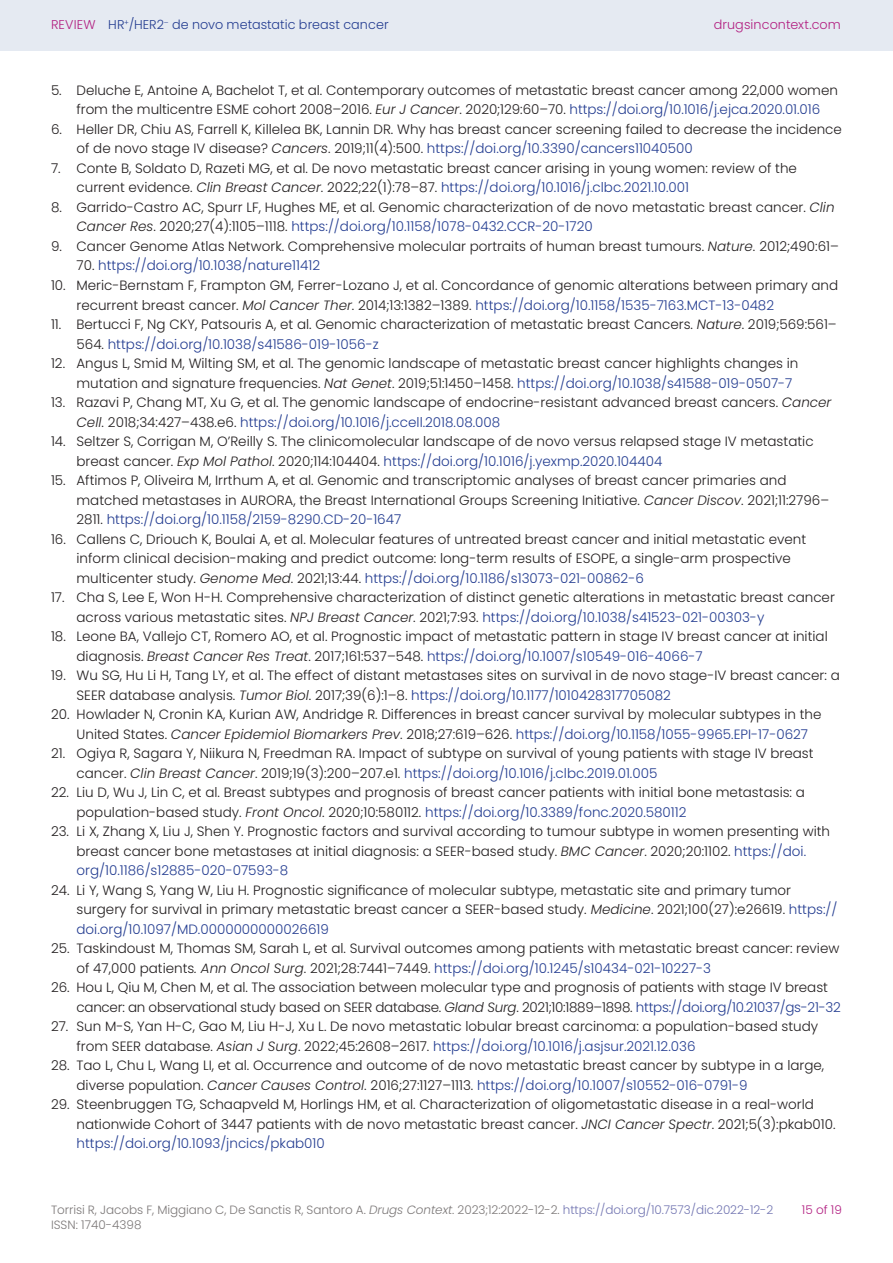
<style>
.page{position:relative;width:893px;height:1263px;background:#fff}
.page>*{position:absolute;margin:0;border:0;box-sizing:border-box;transform-origin:0 0}
.t1{font:300 13.5px/19.5px "Poppins";color:#231f20}
.t2{font:300 13.5px "Poppins";color:#243d91}
.t3{font:300 12.75px "Poppins";letter-spacing:.01em;color:#243d91}
.t4{font:300 12.75px "Poppins";letter-spacing:.01em;color:#b21f81}
.t5{font:300 12px "Poppins";letter-spacing:-.005em;color:#7c7878}
.t6{font:300 12px "Poppins";color:#b21f81}
.s1{color:#b21f81}
.s2{font-style:italic}
.s3{color:#243d91}
.s4{color:#231f20}
.s5{color:#7376b2}
</style>
<div class="page">
<div style="left:0;top:0;width:893px;height:51px;background:#e5eaf2"></div>
<p class="t3" style="left:51px;top:17px;width:339px"><span class="s1">REVIEW</span> HR<sup>+</sup>/HER2<sup>–</sup> de novo metastatic breast cancer</p>
<p class="t4" style="left:714px;top:17px;width:129px">drugsincontext.com</p>
<p class="t1" style="left:51px;top:81px;width:788px;text-align:center">5. Deluche E, Antoine A, Bachelot T, et al. Contemporary outcomes of metastatic breast cancer among 22,000 women from the multicentre ESME cohort 2008–2016. <span class="s2">Eur J Cancer</span>. 2020;129:60–70. <span class="s3">https://doi.org/10.1016/j.ejca.2020.01.016</span></p>
<p class="t1" style="left:77px;top:120px;width:767px;text-indent:-25px">6. Heller DR, Chiu AS, Farrell K, Killelea BK, Lannin DR. Why has breast cancer screening failed to decrease the incidence of de novo stage IV disease? <span class="s2">Cancers</span>. 2019;11(4):500. <span class="s3">https://doi.org/10.3390/cancers11040500</span></p>
<p class="t1" style="left:77px;top:159px;width:722px;text-indent:-25px">7. Conte B, Soldato D, Razeti MG, et al. De novo metastatic breast cancer arising in young women: review of the current evidence. <span class="s2">Clin Breast Cancer</span>. 2022;22(1):78–87. <span class="s3">https://doi.org/10.1016/j.clbc.2021.10.001</span></p>
<p class="t1" style="left:77px;top:198px;width:760px;text-indent:-25px">8. Garrido-Castro AC, Spurr LF, Hughes ME, et al. Genomic characterization of de novo metastatic breast cancer. <span class="s2">Clin<br>Cancer Res</span>. 2020;27(4):1105–1118. <span class="s3">https://doi.org/10.1158/1078-0432.CCR-20-1720</span></p>
<p class="t1" style="left:51px;top:237px;width:789px">9. Cancer Genome Atlas Network. Comprehensive molecular portraits of human breast tumours. <span class="s2">Nature</span>. 2012;490:61–</p>
<p class="t2" style="left:77px;top:258px;width:245px"><span class="s4">70.</span> https://doi.org/10.1038/nature11412</p>
<p class="t1" style="left:77px;top:276px;width:763px;text-indent:-25px">10. Meric-Bernstam F, Frampton GM, Ferrer-Lozano J, et al. Concordance of genomic alterations between primary and recurrent breast cancer. <span class="s2">Mol Cancer Ther</span>. 2014;13:1382–1389. <span class="s3">https://doi.org/10.1158/1535-7163.MCT-13-0482</span></p>
<p class="t1" style="left:77px;top:315px;width:762px;text-indent:-25px">11. Bertucci F, Ng CKY, Patsouris A, et al. Genomic characterization of metastatic breast Cancers. <span class="s2">Nature</span>. 2019;569:561–<br>564. <span class="s3">https://doi.org/10.1038/s41586-019-1056-z</span></p>
<p class="t1" style="left:77px;top:354px;width:723px;text-indent:-25px">12. Angus L, Smid M, Wilting SM, et al. The genomic landscape of metastatic breast cancer highlights changes in mutation and signature frequencies. <span class="s2">Nat Genet</span>. 2019;51:1450–1458. <span class="s3">https://doi.org/10.1038/s41588-019-0507-7</span></p>
<p class="t1" style="left:77px;top:393px;width:756px;text-indent:-25px">13. Razavi P, Chang MT, Xu G, et al. The genomic landscape of endocrine-resistant advanced breast cancers. <span class="s2">Cancer<br>Cell</span>. 2018;34:427–438.e6. <span class="s3">https://doi.org/10.1016/j.ccell.2018.08.008</span></p>
<p class="t1" style="left:77px;top:432px;width:739px;text-indent:-25px">14. Seltzer S, Corrigan M, O’Reilly S. The clinicomolecular landscape of de novo versus relapsed stage IV metastatic breast cancer. <span class="s2">Exp Mol Pathol</span>. 2020;114:104404. <span class="s3">https://doi.org/10.1016/j.yexmp.2020.104404</span></p>
<p class="t1" style="left:77px;top:471px;width:754px;text-indent:-25px">15. Aftimos P, Oliveira M, Irrthum A, et al. Genomic and transcriptomic analyses of breast cancer primaries and matched metastases in AURORA, the Breast International Groups Screening Initiative. <span class="s2">Cancer Discov</span>. 2021;11:2796–<br>2811. <span class="s3">https://doi.org/10.1158/2159-8290.CD-20-1647</span></p>
<p class="t1" style="left:77px;top:529px;width:731px;text-indent:-25px">16. Callens C, Driouch K, Boulai A, et al. Molecular features of untreated breast cancer and initial metastatic event inform clinical decision-making and predict outcome: long-term results of ESOPE, a single-arm prospective multicenter study. <span class="s2">Genome Med</span>. 2021;13:44. <span class="s3">https://doi.org/10.1186/s13073-021-00862-6</span></p>
<p class="t1" style="left:77px;top:588px;width:760px;text-indent:-25px">17. Cha S, Lee E, Won H-H. Comprehensive characterization of distinct genetic alterations in metastatic breast cancer across various metastatic sites. <span class="s2">NPJ Breast Cancer</span>. 2021;7:93. <span class="s3">https://doi.org/10.1038/s41523-021-00303-y</span></p>
<p class="t1" style="left:77px;top:627px;width:753px;text-indent:-25px">18. Leone BA, Vallejo CT, Romero AO, et al. Prognostic impact of metastatic pattern in stage IV breast cancer at initial diagnosis. <span class="s2">Breast Cancer Res Treat</span>. 2017;161:537–548. <span class="s3">https://doi.org/10.1007/s10549-016-4066-7</span></p>
<p class="t1" style="left:77px;top:666px;width:765px;text-indent:-25px">19. Wu SG, Hu Li H, Tang LY, et al. The effect of distant metastases sites on survival in de novo stage-IV breast cancer: a<br>SEER database analysis. <span class="s2">Tumor Biol</span>. 2017;39(6):1–8. <span class="s3">https://doi.org/10.1177/1010428317705082</span></p>
<p class="t1" style="left:77px;top:705px;width:746px;text-indent:-25px">20. Howlader N, Cronin KA, Kurian AW, Andridge R. Differences in breast cancer survival by molecular subtypes in the<br>United States. <span class="s2">Cancer Epidemiol Biomarkers Prev</span>. 2018;27:619–626. <span class="s3">https://doi.org/10.1158/1055-9965.EPI-17-0627</span></p>
<p class="t1" style="left:77px;top:744px;width:739px;text-indent:-25px">21. Ogiya R, Sagara Y, Niikura N, Freedman RA. Impact of subtype on survival of young patients with stage IV breast cancer. <span class="s2">Clin Breast Cancer</span>. 2019;19(3):200–207.e1. <span class="s3">https://doi.org/10.1016/j.clbc.2019.01.005</span></p>
<p class="t1" style="left:77px;top:783px;width:730px;text-indent:-25px">22. Liu D, Wu J, Lin C, et al. Breast subtypes and prognosis of breast cancer patients with initial bone metastasis: a population-based study. <span class="s2">Front Oncol</span>. 2020;10:580112. <span class="s3">https://doi.org/10.3389/fonc.2020.580112</span></p>
<p class="t1" style="left:77px;top:822px;width:755px;text-indent:-25px">23. Li X, Zhang X, Liu J, Shen Y. Prognostic factors and survival according to tumour subtype in women presenting with breast cancer bone metastases at initial diagnosis: a SEER-based study. <span class="s2">BMC Cancer</span>. 2020;20:1102. <span class="s3">https://doi. org/10.1186/s12885-020-07593-8</span></p>
<p class="t1" style="left:77px;top:880px;width:762px;text-indent:-25px">24. Li Y, Wang S, Yang W, Liu H. Prognostic significance of molecular subtype, metastatic site and primary tumor surgery for survival in primary metastatic breast cancer a SEER-based study. <span class="s2">Medicine</span>. 2021;100(27):e26619. <span class="s3">https:// doi.org/10.1097/MD.0000000000026619</span></p>
<p class="t1" style="left:77px;top:939px;width:764px;text-indent:-25px">25. Taskindoust M, Thomas SM, Sarah L, et al. Survival outcomes among patients with metastatic breast cancer: review of 47,000 patients<span class="s2">. Ann Oncol Surg</span>. 2021;28:7441–7449. <span class="s3">https://doi.org/10.1245/s10434-021-10227-3</span></p>
<p class="t1" style="left:77px;top:978px;width:766px;text-indent:-25px">26. Hou L, Qiu M, Chen M, et al. The association between molecular type and prognosis of patients with stage IV breast cancer: an observational study based on SEER database. <span class="s2">Gland Surg</span>. 2021;10:1889–1898. <span class="s3">https://doi.org/10.21037/gs-21-32</span></p>
<p class="t1" style="left:77px;top:1017px;width:743px;text-indent:-25px">27. Sun M-S, Yan H-C, Gao M, Liu H-J, Xu L. De novo metastatic lobular breast carcinoma: a population-based study from SEER database. <span class="s2">Asian J Surg</span>. 2022;45:2608–2617. <span class="s3">https://doi.org/10.1016/j.asjsur.2021.12.036</span></p>
<p class="t1" style="left:77px;top:1056px;width:749px;text-indent:-25px">28. Tao L, Chu L, Wang LI, et al. Occurrence and outcome of de novo metastatic breast cancer by subtype in a large, diverse population. <span class="s2">Cancer Causes Control</span>. 2016;27:1127–1113. <span class="s3">https://doi.org/10.1007/s10552-016-0791-9</span></p>
<p class="t1" style="left:77px;top:1095px;width:760px;text-indent:-25px">29. Steenbruggen TG, Schaapveld M, Horlings HM, et al. Characterization of oligometastatic disease in a real-world nationwide Cohort of 3447 patients with de novo metastatic breast cancer. <span class="s2">JNCI Cancer Spectr</span>. 2021;5(3):pkab010. <span class="s3">https://doi.org/10.1093/jncics/pkab010</span></p>
<p class="t5" style="left:51px;top:1203px;width:724px">Torrisi R, Jacobs F, Miggiano C, De Sanctis R, Santoro A. <span class="s2">Drugs Context</span>. 2023;12:2022-12-2. <span class="s5">https://doi.org/10.7573/dic.2022-12-2</span></p>
<p class="t6" style="left:802px;top:1203px;width:42px">15 of 19</p>
<p class="t5" style="left:51px;top:1218px;width:92px">ISSN: 1740-4398</p>
</div>
